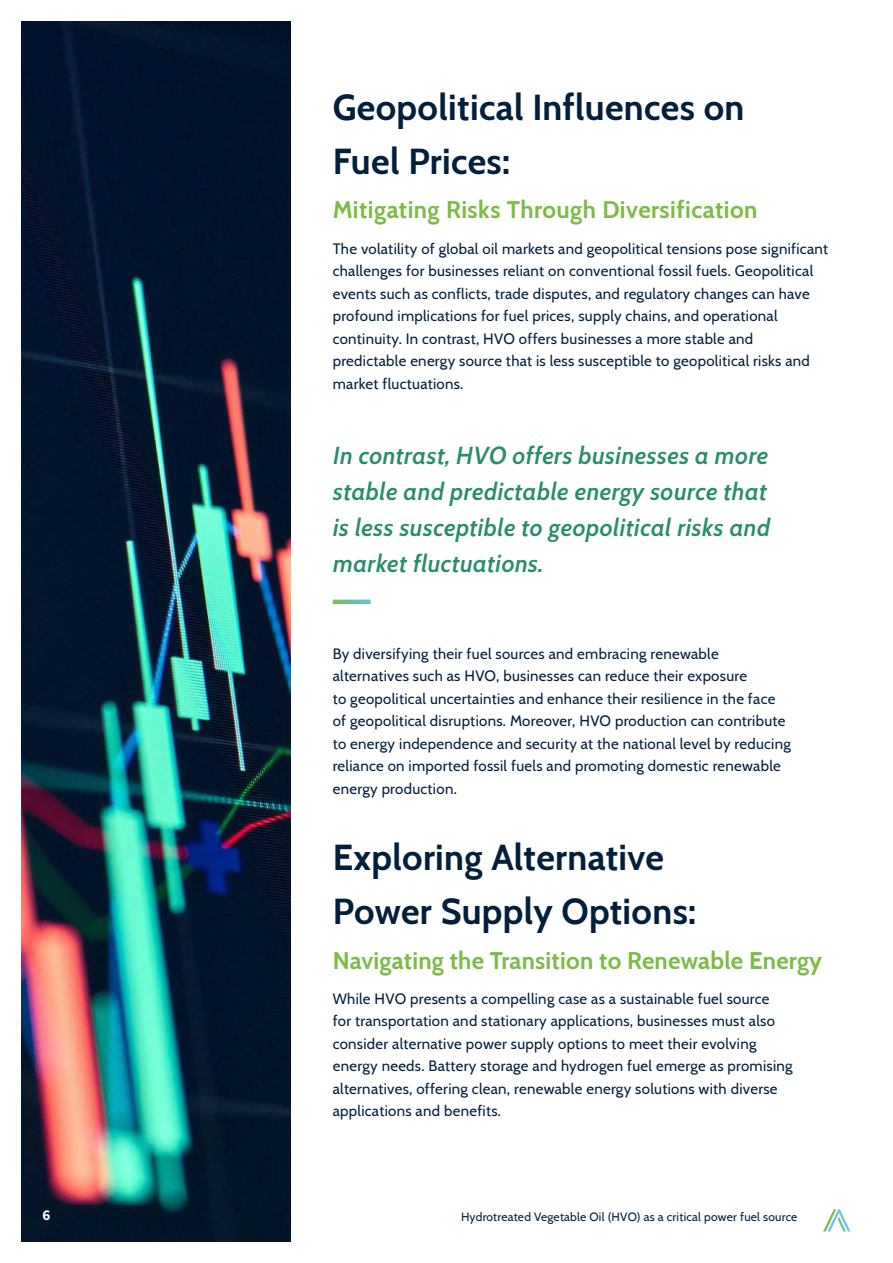
<style>
.page{position:relative;width:893px;height:1263px;background:#fff}
.page>*{position:absolute;margin:0;border:0;box-sizing:border-box;transform-origin:0 0}
.t1{font:700 36px/54px "Cabin";letter-spacing:.01em;color:#031f3a}
.t2{font:italic 600 24px/36px "Cabin";letter-spacing:.02em;color:#298d6d}
.t3{font:700 24px "Cabin";letter-spacing:.01em;color:#7dba47}
.t4{font:15px/22.5px "Cabin";letter-spacing:.02em;color:#031f3a}
.t5{font:15px "Source Sans Variable";color:#fff}
.t6{font:12px "Cabin";letter-spacing:.02em;color:#031f3a}
</style>
<div class="page">
<img style="left:21px;top:21px;width:269px;height:1221px">
<svg style="left:823px;top:1209px;width:27px;height:22px"></svg>
<svg style="left:333px;top:600px;width:38px;height:4px"></svg>
<h1 class="t1" style="left:333px;top:78px;width:413px">Geopolitical Influences on<br>Fuel Prices:</h1>
<h2 class="t3" style="left:333px;top:191px;width:426px">Mitigating Risks Through Diversification</h2>
<p class="t4" style="left:333px;top:236px;width:497px">The volatility of global oil markets and geopolitical tensions pose significant challenges for businesses reliant on conventional fossil fuels. Geopolitical events such as conflicts, trade disputes, and regulatory changes can have profound implications for fuel prices, supply chains, and operational continuity. In contrast, HVO offers businesses a more stable and predictable energy source that is less susceptible to geopolitical risks and market fluctuations.</p>
<h2 class="t2" style="left:333px;top:436px;width:439px">In contrast, HVO offers businesses a more stable and predictable energy source that is less susceptible to geopolitical risks and market fluctuations.</h2>
<p class="t4" style="left:333px;top:641px;width:460px">By diversifying their fuel sources and embracing renewable alternatives such as HVO, businesses can reduce their exposure<br>to geopolitical uncertainties and enhance their resilience in the face of geopolitical disruptions. Moreover, HVO production can contribute to energy independence and security at the national level by reducing reliance on imported fossil fuels and promoting domestic renewable energy production.</p>
<h1 class="t1" style="left:333px;top:828px;width:365px">Exploring Alternative<br>Power Supply Options:</h1>
<h2 class="t3" style="left:333px;top:941px;width:491px">Navigating the Transition to Renewable Energy</h2>
<p class="t4" style="left:333px;top:986px;width:461px">While HVO presents a compelling case as a sustainable fuel source<br>for transportation and stationary applications, businesses must also consider alternative power supply options to meet their evolving energy needs. Battery storage and hydrogen fuel emerge as promising alternatives, offering clean, renewable energy solutions with diverse applications and benefits.</p>
<p class="t5" style="left:43px;top:1206px;width:9px">6</p>
<p class="t6" style="left:461px;top:1207px;width:338px">Hydrotreated Vegetable Oil (HVO) as a critical power fuel source</p>
</div>
